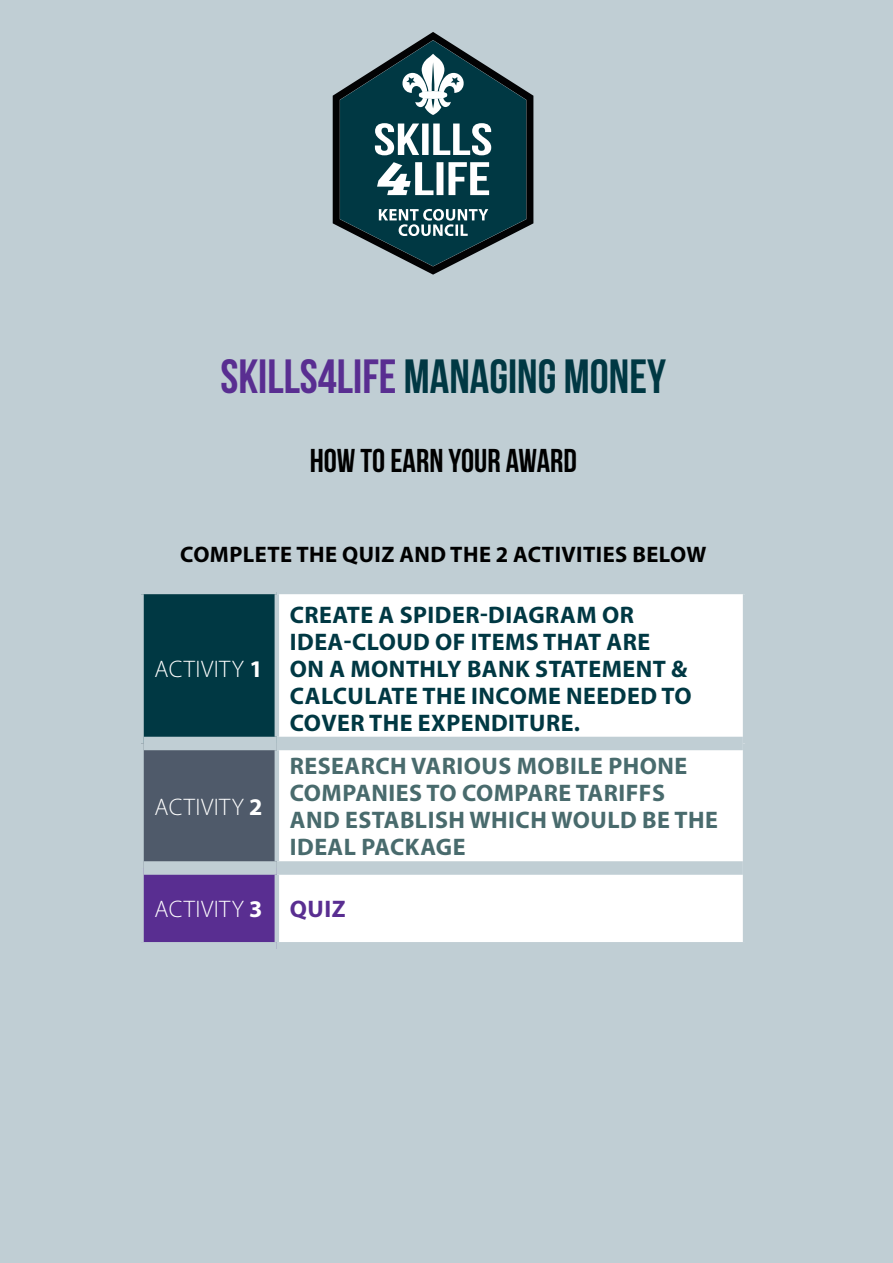
<style>
.page{position:relative;width:893px;height:1263px;background:#c0ced4}
.page>*{position:absolute;margin:0;border:0;box-sizing:border-box;transform-origin:0 0}
.t1{font:700 48px "Bebas Neue";color:#003843}
.t2{font:700 33px "Bebas Neue";color:#000}
.t3{font:700 24px/27px "Myriad Pro";letter-spacing:.02em;color:#003843}
.t4{font:700 24px/27px "Myriad Pro";letter-spacing:.02em;color:#496b6d}
.t5{font:300 24px "Myriad Pro";letter-spacing:.02em;color:#fff}
.t6{font:700 22.5px "Myriad Pro";letter-spacing:.02em;color:#000}
.s1{color:#592e91}
.s2{font-weight:700}
.s3{font-weight:700;color:#592e91}
</style>
<div class="page">
<div style="left:142px;top:592px;width:135px;height:151px;background:#003843"></div>
<div style="left:279px;top:594px;width:464px;height:348px;background:#fff"></div>
<div style="left:142px;top:743px;width:135px;height:125px;background:#4f5a6a"></div>
<div style="left:142px;top:868px;width:135px;height:81px;background:#592e91"></div>
<div style="left:139px;top:594px;width:5px;height:149px;background:#c0ced4"></div>
<hr style="left:139px;top:590px;width:138px;height:4px;background:#c0ced4">
<hr style="left:275px;top:594px;width:4px;height:143px;background:#c0ced4">
<div style="left:139px;top:743px;width:5px;height:125px;background:#c0ced4"></div>
<div style="left:144px;top:737px;width:133px;height:13px;background:#c0ced4"></div>
<hr style="left:275px;top:750px;width:4px;height:111px;background:#c0ced4">
<div style="left:277px;top:737px;width:466px;height:13px;background:#c0ced4"></div>
<div style="left:139px;top:868px;width:5px;height:74px;background:#c0ced4"></div>
<div style="left:144px;top:861px;width:133px;height:14px;background:#c0ced4"></div>
<div style="left:139px;top:942px;width:138px;height:13px;background:#c0ced4"></div>
<hr style="left:275px;top:875px;width:4px;height:67px;background:#c0ced4">
<div style="left:277px;top:861px;width:466px;height:14px;background:#c0ced4"></div>
<svg style="left:333px;top:32px;width:200px;height:243px"></svg>
<svg style="left:340px;top:40px;width:186px;height:226px"></svg>
<h1 class="t1" style="left:220px;top:350px;width:447px"><span class="s1">SKILLS4LIFE</span> MANAGING MONEY</h1>
<h2 class="t2" style="left:310px;top:443px;width:269px">HOW TO EARN YOUR AWARD</h2>
<p class="t6" style="left:180px;top:540px;width:528px">COMPLETE THE QUIZ AND THE 2 ACTIVITIES BELOW</p>
<p class="t5" style="left:154px;top:654px;width:110px">ACTIVITY <span class="s2">1</span></p>
<p class="t5" style="left:154px;top:792px;width:109px">ACTIVITY <span class="s2">2</span></p>
<p class="t3" style="left:290px;top:600px;width:403px">CREATE A SPIDER-DIAGRAM OR<br>IDEA-CLOUD OF ITEMS THAT ARE<br>ON A MONTHLY BANK STATEMENT &amp;<br>CALCULATE THE INCOME NEEDED TO<br>COVER THE EXPENDITURE.</p>
<p class="t4" style="left:290px;top:752px;width:430px">RESEARCH VARIOUS MOBILE PHONE<br>COMPANIES TO COMPARE TARIFFS<br>AND ESTABLISH WHICH WOULD BE THE<br>IDEAL PACKAGE</p>
<p class="t5" style="left:154px;top:895px;width:193px">ACTIVITY <span class="s2">3</span> <span class="s3">QUIZ</span></p>
</div>
